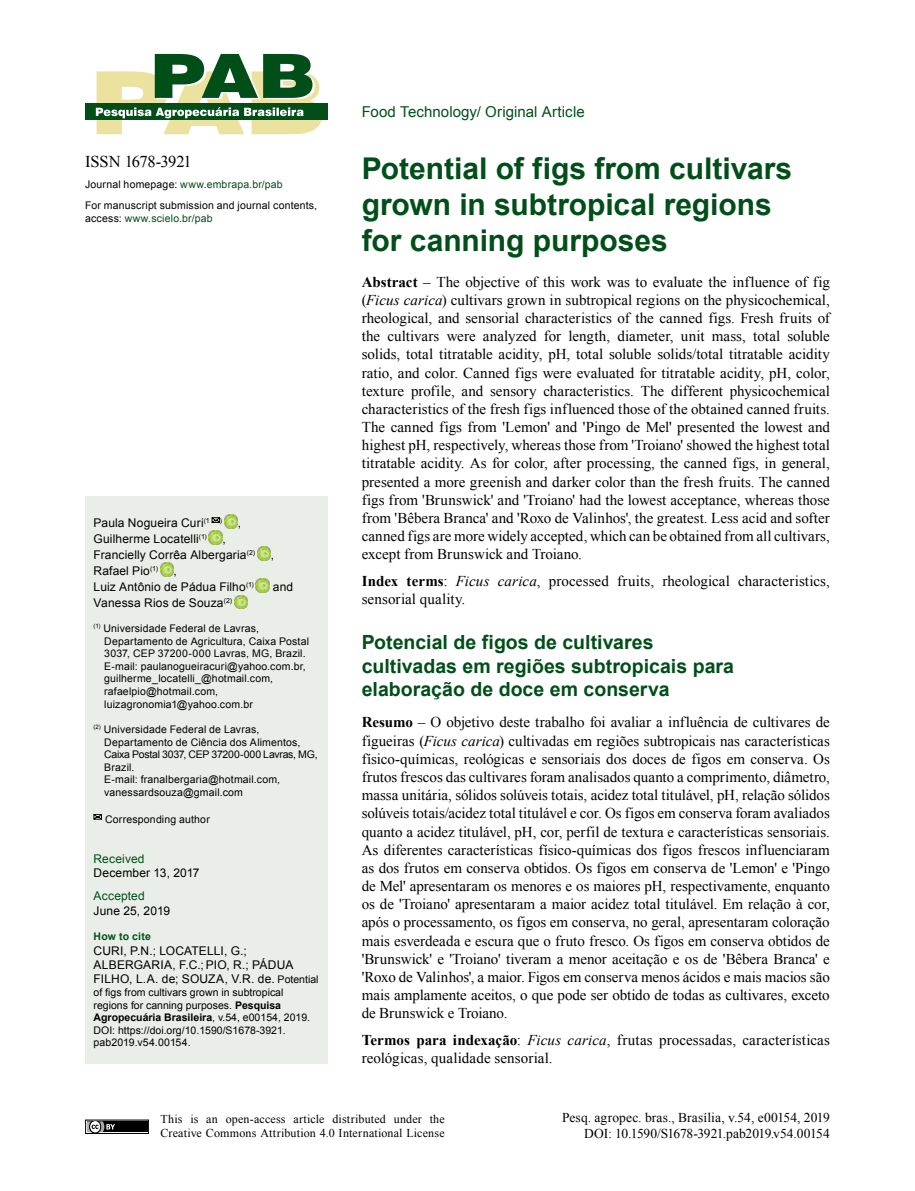
<style>
.page{position:relative;width:915px;height:1191px;background:#fff}
.page>*{position:absolute;margin:0;border:0;box-sizing:border-box;transform-origin:0 0}
.t1{font:700 30px/36.2px "Arial";color:#004f18}
.t2{font:700 19.5px/23.5px "Arial";color:#004f18}
.t3{font:16.5px "Times New Roman";letter-spacing:-.03em;color:#000}
.t4{font:15px/18.1px "Times New Roman";letter-spacing:.005em;color:#000;text-align:justify}
.t5{font:15px "Arial";letter-spacing:.005em;color:#004f18}
.t6{font:13.5px/16.2px "Times New Roman";letter-spacing:.005em;color:#000;text-align:right}
.t7{font:12px/16px "Arial";letter-spacing:.01em;color:#000}
.t8{font:12px/14.4px "Times New Roman";letter-spacing:.015em;color:#000}
.t9{font:12px "Arial";letter-spacing:.015em;color:#004f18}
.t10{font:10.5px/12.6px "Arial";letter-spacing:.015em;color:#000}
.t11{font:10.5px "Arial";letter-spacing:.02em;color:#004f18}
.t12{font:700 10.5px "Arial";letter-spacing:.02em;color:#004f18}
.t13{font:6.9px "Arial";color:#000}
.s1{color:#004f18}
.s2{color:#000}
.s3{font-size:10.5px}
.s4{font-weight:700}
.s5{font-style:italic}
</style>
<div class="page">
<div style="left:85px;top:1119px;width:64px;height:15px;border:1px solid #000"></div>
<div style="left:87px;top:1121px;width:60px;height:11px;background:#000"></div>
<svg style="left:85px;top:1119px;width:30px;height:15px"></svg>
<div style="left:85px;top:104px;width:242px;height:16px;background:#004f18"></div>
<svg style="left:96px;top:54px;width:226px;height:80px"></svg>
<div style="left:85px;top:496px;width:242px;height:567px;background:#e9efe8"></div>
<svg style="left:212px;top:517px;width:8px;height:6px"></svg>
<img style="left:224px;top:515px;width:14px;height:13px">
<svg style="left:209px;top:531px;width:13px;height:13px"></svg>
<svg style="left:257px;top:547px;width:13px;height:13px"></svg>
<svg style="left:160px;top:563px;width:13px;height:13px"></svg>
<svg style="left:256px;top:579px;width:13px;height:13px"></svg>
<svg style="left:234px;top:595px;width:13px;height:13px"></svg>
<svg style="left:94px;top:814px;width:8px;height:5px"></svg>
<p class="t3" style="left:85px;top:150px;width:108px">ISSN 1678-3921</p>
<p class="t10" style="left:85px;top:174px;width:233px;line-height:21.1px">Journal homepage: <span class="s1">www.embrapa.br/pab<br></span>For manuscript submission and journal contents,</p>
<p class="t11" style="left:85px;top:211px;width:129px"><span class="s2">access:</span> www.scielo.br/pab</p>
<p class="t7" style="left:94px;top:514px;width:118px">Paula Nogueira Curi<sup>(1</sup></p>
<p class="t13" style="left:220px;top:515px;width:4px">)</p>
<p class="t7" style="left:238px;top:514px;width:5px">,</p>
<p class="t7" style="left:94px;top:530px;width:115px">Guilherme Locatelli<sup>(1)</sup></p>
<p class="t7" style="left:94px;top:530px;width:163px;text-indent:129px">,<br>Francielly Corrêa Albergaria<sup>(2)</sup></p>
<p class="t7" style="left:270px;top:546px;width:5px">,</p>
<p class="t7" style="left:94px;top:562px;width:66px">Rafael Pio<sup>(1)</sup></p>
<p class="t7" style="left:94px;top:562px;width:162px;text-align:center">,<br>Luiz Antônio de Pádua Filho<sup>(1)</sup></p>
<p class="t7" style="left:273px;top:578px;width:22px">and</p>
<p class="t7" style="left:94px;top:594px;width:140px">Vanessa Rios de Souza<sup>(2)</sup></p>
<p class="t10" style="left:104px;top:622px;width:206px;text-indent:-11px"><sup>(1)</sup> Universidade Federal de Lavras, Departamento de Agricultura, Caixa Postal 3037, CEP 37200-000 Lavras, MG, Brazil.<br>E-mail: paulanogueiracuri@yahoo.com.br, guilherme_locatelli_@hotmail.com, rafaelpio@hotmail.com, luizagronomia1@yahoo.com.br</p>
<p class="t10" style="left:104px;top:723px;width:215px;text-indent:-11px"><sup>(2)</sup> Universidade Federal de Lavras, Departamento de Ciência dos Alimentos, Caixa Postal 3037, CEP 37200-000 Lavras, MG, Brazil.<br>E-mail: franalbergaria@hotmail.com, vanessardsouza@gmail.com</p>
<p class="t10" style="left:105px;top:813px;width:106px">Corresponding author</p>
<p class="t9" style="left:94px;top:851px;width:52px">Received</p>
<p class="t7" style="left:94px;top:865px;width:107px">December 13, 2017</p>
<p class="t9" style="left:94px;top:888px;width:53px">Accepted</p>
<p class="t7" style="left:94px;top:902px;width:78px">June 25, 2019</p>
<p class="t12" style="left:94px;top:929px;width:59px">How to cite</p>
<p class="t7" style="left:94px;top:943px;width:155px;line-height:14.4px">Curi, P.N.; Locatelli, G.;<br>Albergar</p>
<p class="t7" style="left:94px;top:957px;width:226px;line-height:14.4px;text-indent:67px">ia, F.C.; Pio, R.; Pádua<br>Filho, L.A. de; Souza, v.r. de. <span class="s3">Potential</span></p>
<p class="t10" style="left:94px;top:986px;width:218px">of figs from cultivars grown in subtropical regions for canning purposes. <span class="s4">Pesquisa Agropecuária Brasileira</span>, v.54, e00154, 2019.<br>DOI : https://doi.org/10.1590/S1678-3921. pab2019.v54.00154.</p>
<p class="t5" style="left:361px;top:102px;width:224px">Food Technology/ Original Article</p>
<h1 class="t1" style="left:361px;top:151px;width:432px">Potential of figs from cultivars grown in subtropical regions for canning purposes</h1>
<p class="t4" style="left:361px;top:272px;width:469px"><span class="s4">Abstract</span> – The objective of this work was to evaluate the influence of fig (<span class="s5">Ficus carica</span>) cultivars grown in subtropical regions on the physicochemical, rheological, and sensorial characteristics of the canned figs. Fresh fruits of the cultivars were analyzed for length, diameter, unit mass, total soluble solids, total titratable acidity, pH, total soluble solids/total titratable acidity ratio, and color. Canned figs were evaluated for titratable acidity, pH, color, texture profile, and sensory characteristics. The different physicochemical characteristics of the fresh figs influenced those of the obtained canned fruits.<br>The canned figs from 'Lemon' and 'Pingo de Mel' presented the lowest and highest pH, respectively, whereas those from 'Troiano' showed the highest total titratable acidity. As for color, after processing, the canned figs, in general, presented a more greenish and darker color than the fresh fruits. The canned figs from 'Brunswick' and 'Troiano' had the lowest acceptance, whereas those from 'Bêbera Branca' and 'Roxo de Valinhos', the greatest. Less acid and softer canned figs are more widely accepted, which can be obtained from all cultivars, except from Brunswick and Troiano.</p>
<p class="t4" style="left:361px;top:572px;width:469px"><span class="s4">Index terms</span>: <span class="s5">Ficus carica</span>, processed fruits, rheological characteristics, sensorial quality.</p>
<h2 class="t2" style="left:361px;top:631px;width:373px">Potencial de figos de cultivares cultivadas em regiões subtropicais para elaboração de doce em conserva</h2>
<p class="t4" style="left:361px;top:713px;width:469px"><span class="s4">Resumo</span> – O objetivo deste trabalho foi avaliar a influência de cultivares de figueiras (<span class="s5">Ficus carica</span>) cultivadas em regiões subtropicais nas características físico-químicas, reológicas e sensoriais dos doces de figos em conserva. Os frutos frescos das cultivares foram analisados quanto a comprimento, diâmetro, massa unitária, sólidos solúveis totais, acidez total titulável, pH, relação sólidos solúveis totais/acidez total titulável e cor. Os figos em conserva foram avaliados quanto a acidez titulável, pH, cor, perfil de textura e características sensoriais.<br>As diferentes características físico-químicas dos figos frescos influenciaram as dos frutos em conserva obtidos. Os figos em conserva de 'Lemon' e 'Pingo de Mel' apresentaram os menores e os maiores pH, respectivamente, enquanto os de 'Troiano' apresentaram a maior acidez total titulável. Em relação à cor, após o processamento, os figos em conserva, no geral, apresentaram coloração mais esverdeada e escura que o fruto fresco. Os figos em conserva obtidos de 'Brunswick' e 'Troiano' tiveram a menor aceitação e os de 'Bêbera Branca' e 'Roxo de Valinhos', a maior. Figos em conserva menos ácidos e mais macios são mais amplamente aceitos, o que pode ser obtido de todas as cultivares, exceto de Brunswick e Troiano.</p>
<p class="t4" style="left:361px;top:1030px;width:469px"><span class="s4">Termos para indexação</span>: <span class="s5">Ficus carica</span>, frutas processadas, características reológicas, qualidade sensorial.</p>
<p class="t8" style="left:160px;top:1111px;width:286px">This is an open-access article distributed under the<br>Creative Commons Attribution 4.0 International License</p>
<p class="t6" style="left:562px;top:1109px;width:269px">Pesq. agropec. bras., Brasília, v.54, e00154, 2019<br>DOI: 10.1590/S1678-3921.pab2019.v54.00154</p>
</div>
